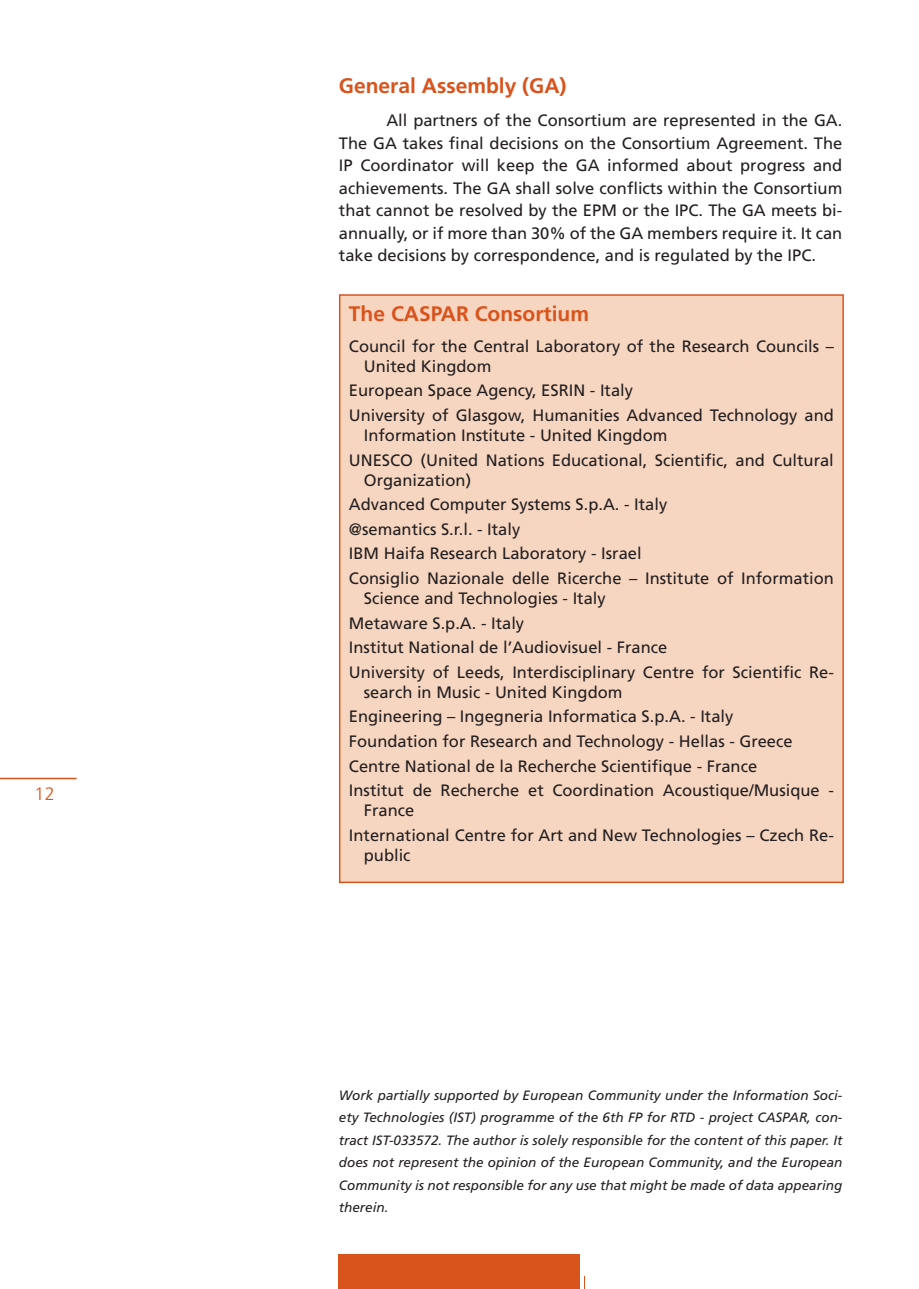
<style>
.page{position:relative;width:919px;height:1289px;background:#fff}
.page>*{position:absolute;margin:0;border:0;box-sizing:border-box;transform-origin:0 0}
.t1{font:700 21px "Frutiger";color:#d9531c}
.t2{font:300 18px "Frutiger";color:#d9531c}
.t3{font:16.5px/24.5px "Frutiger";color:#231f20}
.t4{font:italic 13.5px/22.5px "Frutiger";color:#231f20;text-align:justify}
</style>
<div class="page">
<hr style="left:0;top:777px;width:77px;height:2px;background:#d9531c">
<div style="left:339px;top:1254px;width:241px;height:34px;background:#d9531c"></div>
<div style="left:339px;top:295px;width:504px;height:587px;background:#f7d6c1"></div>
<div style="left:339px;top:294px;width:504px;height:589px;border:2px solid #d9531c"></div>
<p class="t2" style="left:35px;top:784px;width:22px">12</p>
<p class="t1" style="left:339px;top:73px;width:229px">General Assembly (GA)</p>
<p class="t3" style="left:339px;top:109px;width:505px;line-height:22.5px;text-align:justify;text-indent:47px">All partners of the Consortium are represented in the GA.<br>The GA takes final decisions on the Consortium Agreement. The IP Coordinator will keep the GA informed about progress and achievements. The GA shall solve conflicts within the Consortium that cannot be resolved by the EPM or the IPC. The GA meets bi&shy;annually, or if more than 30% of the GA members require it. It can take decisions by correspondence, and is regulated by the IPC.</p>
<p class="t1" style="left:349px;top:301px;width:241px">The CASPAR Consortium</p>
<p class="t3" style="left:364px;top:335px;width:471px;line-height:20.2px;text-indent:-15px">Council for the Central Laboratory of the Research Councils –<br>United Kingdom</p>
<p class="t3" style="left:349px;top:378px;width:486px">European Space Agency, ESRIN - Italy<br>University of Glasgow, Humanities Advanced Technology and</p>
<p class="t3" style="left:349px;top:423px;width:486px;text-indent:15px">Information Institute - United Kingdom<br>UNESCO (United Nations Educational, Scientific, and Cultural</p>
<p class="t3" style="left:349px;top:468px;width:486px;text-indent:15px">Organization)<br>Advanced Computer Systems S.p.A. - Italy<br>@semantics S.r.l. - Italy<br>IBM Haifa Research Laboratory - Israel<br>Consiglio Nazionale delle Ricerche – Institute of Information</p>
<p class="t3" style="left:349px;top:586px;width:486px;text-indent:15px">Science and Technologies - Italy<br>Metaware S.p.A. - Italy<br>Institut National de l’Audiovisuel - France<br>University of Leeds, Interdisciplinary Centre for Scientific Re-</p>
<p class="t3" style="left:349px;top:680px;width:486px;text-indent:15px">search in Music - United Kingdom<br>Engineering – Ingegneria Informatica S.p.A. - Italy<br>Foundation for Research and Technology - Hellas - Greece Centre National de la Recherche Scientifique - France<br>Institut de Recherche et Coordination Acoustique/Musique -</p>
<p class="t3" style="left:349px;top:798px;width:486px;text-indent:15px">France<br>International Centre for Art and New Technologies – Czech Re-</p>
<p class="t3" style="left:364px;top:843px;width:48px">public</p>
<p class="t4" style="left:339px;top:1083px;width:505px">Work partially supported by European Community under the Information Soci&shy;ety Technologies (IST) programme of the 6th FP for RTD - project CASPAR, con&shy;tract IST-033572. The author is solely responsible for the content of this paper. It does not represent the opinion of the European Community, and the European Community is not responsible for any use that might be made of data appearing therein.</p>
</div>
